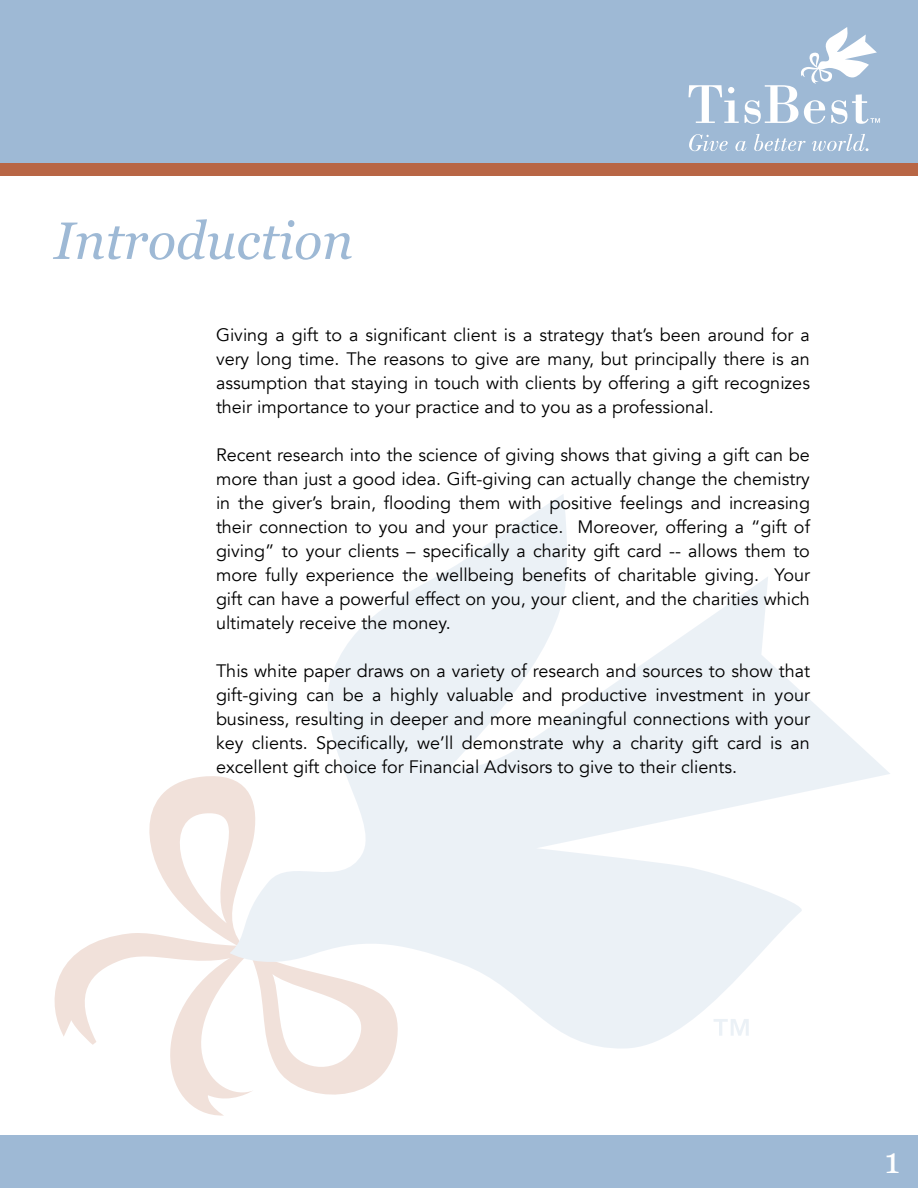
<style>
.page{position:relative;width:918px;height:1188px;background:#fff}
.page>*{position:absolute;margin:0;border:0;box-sizing:border-box;transform-origin:0 0}
.t1{font:italic 52.5px "Georgia";color:#9eb9d5}
.t2{font:36px "Georgia";color:#fff}
.t3{font:18px/24px "Avenir";color:#000;text-align:justify}
</style>
<div class="page">
<svg style="left:55px;top:776px;width:340px;height:340px"></svg>
<svg style="left:230px;top:494px;width:660px;height:556px"></svg>
<svg style="left:714px;top:1019px;width:35px;height:17px"></svg>
<div style="left:0;top:0;width:918px;height:163px;background:#9eb9d5"></div>
<div style="left:0;top:163px;width:918px;height:13px;background:#b86645"></div>
<div style="left:0;top:1136px;width:918px;height:52px;background:#9eb9d5"></div>
<svg style="left:689px;top:134px;width:39px;height:17px"></svg>
<svg style="left:735px;top:141px;width:11px;height:10px"></svg>
<svg style="left:754px;top:134px;width:52px;height:17px"></svg>
<svg style="left:812px;top:134px;width:57px;height:17px"></svg>
<svg style="left:689px;top:85px;width:50px;height:38px"></svg>
<svg style="left:745px;top:27px;width:135px;height:97px"></svg>
<h1 class="t1" style="left:54px;top:203px;width:301px">Introduction</h1>
<p class="t3" style="left:216px;top:323px;width:596px">Giving a gift to a significant client is a strategy that’s been around for a very long time. The reasons to give are many, but principally there is an assumption that staying in touch with clients by offering a gift recognizes their importance to your practice and to you as a professional.</p>
<p class="t3" style="left:216px;top:443px;width:596px">Recent research into the science of giving shows that giving a gift can be more than just a good idea. Gift-giving can actually change the chemistry in the giver’s brain, flooding them with positive feelings and increasing their connection to you and your practice. Moreover, offering a “gift of giving” to your clients – specifically a charity gift card -- allows them to more fully experience the wellbeing benefits of charitable giving. Your gift can have a powerful effect on you, your client, and the charities which ultimately receive the money.</p>
<p class="t3" style="left:216px;top:659px;width:596px">This white paper draws on a variety of research and sources to show that gift-giving can be a highly valuable and productive investment in your business, resulting in deeper and more meaningful connections with your key clients. Specifically, we’ll demonstrate why a charity gift card is an excellent gift choice for Financial Advisors to give to their clients.</p>
<h2 class="t2" style="left:884px;top:1135px;width:17px">1</h2>
</div>
